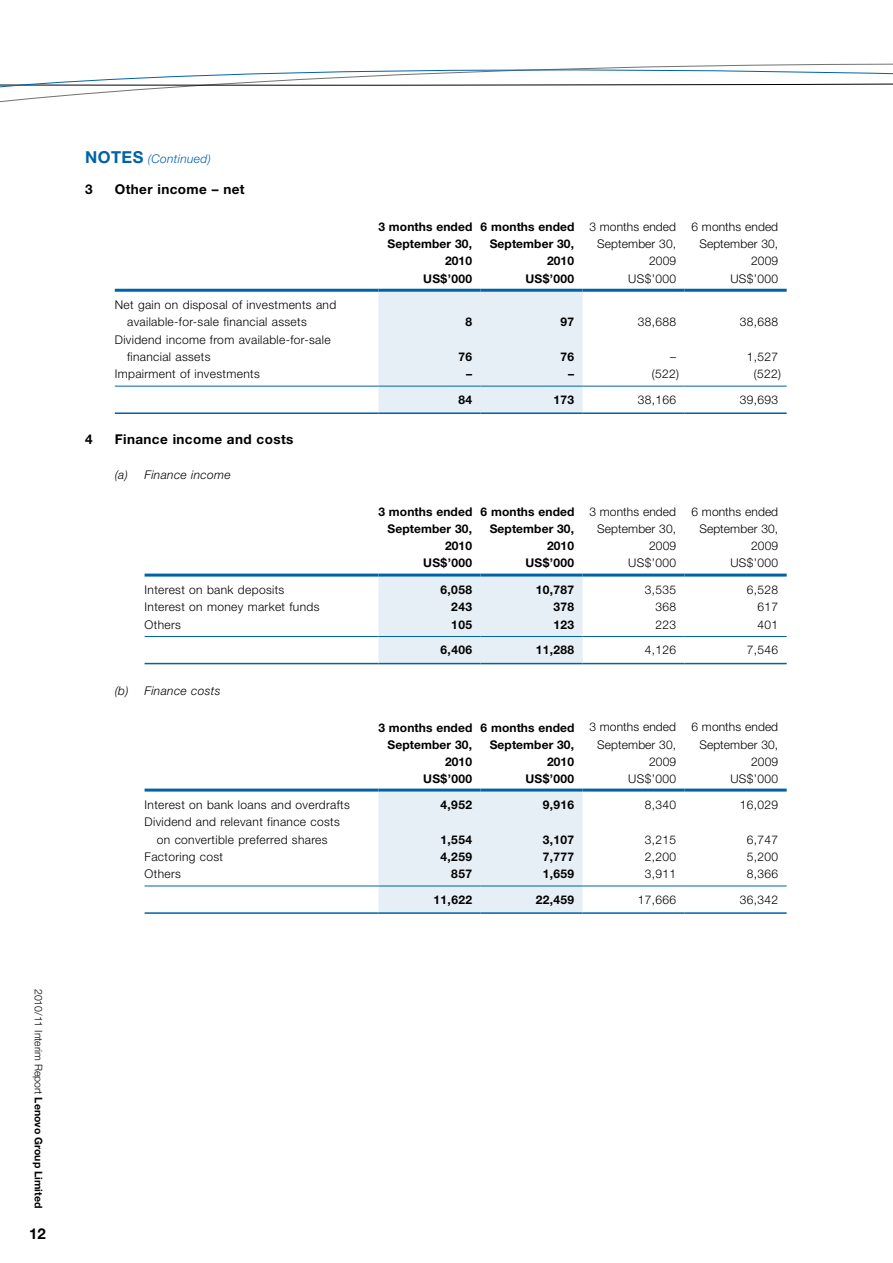
<style>
.page{position:relative;width:893px;height:1263px;background:#fff}
.page>*{position:absolute;margin:0;border:0;box-sizing:border-box;transform-origin:0 0}
.t1{font:700 16.5px "Helvetica Neue LT Std";color:#0062a7}
.t2{font:700 15px "Helvetica Neue LT Std";color:#000}
.t3{font:700 13.5px "Helvetica Neue LT Std";letter-spacing:.03em;color:#000}
.t4{font:300 12px/17.2px "Helvetica Neue LT Std";letter-spacing:.03em;color:#000}
.t5{font:700 12px/17.2px "Helvetica Neue LT Std";letter-spacing:.01em;color:#000;text-align:right}
.t6{font:300 12px/17.2px "Helvetica Neue LT Std";letter-spacing:.01em;color:#000;text-align:right}
.t7{font:italic 300 12px "Helvetica Neue LT Std";letter-spacing:.03em;color:#000}
.t8{font:italic 300 12px "Helvetica Neue LT Std";letter-spacing:.03em;color:#0062a7}
.t9{font:300 10.5px "Helvetica Neue LT Std";color:#000}
.s1{font-weight:700}
</style>
<div class="page">
<svg style="left:0;top:63px;width:893px;height:40px"></svg>
<div style="left:378px;top:292px;width:205px;height:120px;background:#e6eff6"></div>
<hr style="left:115px;top:289px;width:263px;height:3px;background:#0062a7">
<hr style="left:378px;top:289px;width:102px;height:3px;background:#0062a7">
<hr style="left:480px;top:289px;width:103px;height:3px;background:#0062a7">
<hr style="left:583px;top:289px;width:102px;height:3px;background:#0062a7">
<hr style="left:685px;top:289px;width:102px;height:3px;background:#0062a7">
<hr style="left:115px;top:386px;width:263px;height:1px;background:#0062a7">
<hr style="left:378px;top:386px;width:102px;height:1px;background:#0062a7">
<hr style="left:480px;top:386px;width:103px;height:1px;background:#0062a7">
<hr style="left:583px;top:386px;width:102px;height:1px;background:#0062a7">
<hr style="left:685px;top:386px;width:102px;height:1px;background:#0062a7">
<hr style="left:115px;top:412px;width:263px;height:2px;background:#0062a7">
<hr style="left:378px;top:412px;width:102px;height:2px;background:#0062a7">
<hr style="left:480px;top:412px;width:103px;height:2px;background:#0062a7">
<hr style="left:583px;top:412px;width:102px;height:2px;background:#0062a7">
<hr style="left:685px;top:412px;width:102px;height:2px;background:#0062a7">
<div style="left:378px;top:577px;width:205px;height:86px;background:#e6eff6"></div>
<hr style="left:145px;top:574px;width:233px;height:3px;background:#0062a7">
<hr style="left:378px;top:574px;width:102px;height:3px;background:#0062a7">
<hr style="left:480px;top:574px;width:103px;height:3px;background:#0062a7">
<hr style="left:583px;top:574px;width:102px;height:3px;background:#0062a7">
<hr style="left:685px;top:574px;width:102px;height:3px;background:#0062a7">
<hr style="left:145px;top:636px;width:233px;height:1px;background:#0062a7">
<hr style="left:378px;top:636px;width:102px;height:1px;background:#0062a7">
<hr style="left:480px;top:636px;width:103px;height:1px;background:#0062a7">
<hr style="left:583px;top:636px;width:102px;height:1px;background:#0062a7">
<hr style="left:685px;top:636px;width:102px;height:1px;background:#0062a7">
<hr style="left:145px;top:663px;width:233px;height:1px;background:#0062a7">
<hr style="left:378px;top:663px;width:102px;height:1px;background:#0062a7">
<hr style="left:480px;top:663px;width:103px;height:1px;background:#0062a7">
<hr style="left:583px;top:663px;width:102px;height:1px;background:#0062a7">
<hr style="left:685px;top:663px;width:102px;height:1px;background:#0062a7">
<div style="left:378px;top:791px;width:205px;height:121px;background:#e6eff6"></div>
<hr style="left:145px;top:788px;width:233px;height:3px;background:#0062a7">
<hr style="left:378px;top:788px;width:102px;height:3px;background:#0062a7">
<hr style="left:480px;top:788px;width:103px;height:3px;background:#0062a7">
<hr style="left:583px;top:788px;width:102px;height:3px;background:#0062a7">
<hr style="left:685px;top:788px;width:102px;height:3px;background:#0062a7">
<hr style="left:145px;top:886px;width:233px;height:1px;background:#0062a7">
<hr style="left:378px;top:886px;width:102px;height:1px;background:#0062a7">
<hr style="left:480px;top:886px;width:103px;height:1px;background:#0062a7">
<hr style="left:583px;top:886px;width:102px;height:1px;background:#0062a7">
<hr style="left:685px;top:886px;width:102px;height:1px;background:#0062a7">
<hr style="left:145px;top:912px;width:233px;height:2px;background:#0062a7">
<hr style="left:378px;top:912px;width:102px;height:2px;background:#0062a7">
<hr style="left:480px;top:912px;width:103px;height:2px;background:#0062a7">
<hr style="left:583px;top:912px;width:102px;height:2px;background:#0062a7">
<hr style="left:685px;top:912px;width:102px;height:2px;background:#0062a7">
<p class="t9" style="left:45px;top:989px;width:221px;rotate:90deg">2010/11 Interim Report <span class="s1">Lenovo Group Limited</span></p>
<p class="t2" style="left:29px;top:1224px;width:18px">12</p>
<h1 class="t1" style="left:85px;top:146px;width:25px">Notes</h1>
<p class="t8" style="left:148px;top:151px;width:64px">(Continued)</p>
<p class="t3" style="left:85px;top:181px;width:9px">3</p>
<p class="t3" style="left:115px;top:181px;width:131px">Other income – net</p>
<p class="t4" style="left:127px;top:296px;width:211px;text-indent:-12px">Net gain on disposal of investments and available-for-sale financial assets</p>
<p class="t4" style="left:127px;top:331px;width:205px;text-indent:-12px">Dividend income from available-for-sale financial assets</p>
<p class="t5" style="left:378px;top:218px;width:95px">3 months ended<br>September 30,<br>2010</p>
<p class="t5" style="left:480px;top:218px;width:95px">6 months ended<br>September 30,<br>2010</p>
<p class="t6" style="left:589px;top:218px;width:88px">3 months ended<br>September 30,<br>2009</p>
<p class="t6" style="left:691px;top:218px;width:88px">6 months ended<br>September 30,<br>2009</p>
<p class="t5" style="left:423px;top:269px;width:50px">US$’000</p>
<p class="t5" style="left:525px;top:269px;width:50px">US$’000</p>
<p class="t4" style="left:628px;top:269px;width:49px">US$’000</p>
<p class="t4" style="left:730px;top:269px;width:49px">US$’000</p>
<p class="t5" style="left:465px;top:313px;width:8px">8</p>
<p class="t5" style="left:560px;top:313px;width:15px">97</p>
<p class="t4" style="left:638px;top:313px;width:40px">38,688</p>
<p class="t4" style="left:740px;top:313px;width:40px">38,688</p>
<p class="t5" style="left:458px;top:348px;width:15px">76</p>
<p class="t5" style="left:560px;top:348px;width:15px">76</p>
<p class="t4" style="left:670px;top:348px;width:7px">–</p>
<p class="t4" style="left:747px;top:348px;width:33px">1,527</p>
<p class="t4" style="left:115px;top:365px;width:146px">Impairment of investments</p>
<p class="t5" style="left:466px;top:365px;width:7px">–</p>
<p class="t5" style="left:568px;top:365px;width:7px">–</p>
<p class="t4" style="left:652px;top:365px;width:29px">(522)</p>
<p class="t4" style="left:754px;top:365px;width:29px">(522)</p>
<p class="t5" style="left:458px;top:391px;width:15px">84</p>
<p class="t5" style="left:553px;top:391px;width:22px">173</p>
<p class="t4" style="left:638px;top:391px;width:40px">38,166</p>
<p class="t4" style="left:740px;top:391px;width:40px">39,693</p>
<p class="t3" style="left:85px;top:431px;width:9px">4</p>
<p class="t3" style="left:115px;top:431px;width:180px">Finance income and costs</p>
<p class="t7" style="left:115px;top:467px;width:117px">(a) Finance income</p>
<p class="t5" style="left:378px;top:502px;width:95px">3 months ended<br>September 30,<br>2010</p>
<p class="t5" style="left:480px;top:502px;width:95px">6 months ended<br>September 30,<br>2010</p>
<p class="t6" style="left:589px;top:502px;width:88px">3 months ended<br>September 30,<br>2009</p>
<p class="t6" style="left:691px;top:502px;width:88px">6 months ended<br>September 30,<br>2009</p>
<p class="t5" style="left:423px;top:554px;width:50px">US$’000</p>
<p class="t5" style="left:525px;top:554px;width:50px">US$’000</p>
<p class="t4" style="left:628px;top:554px;width:49px">US$’000</p>
<p class="t4" style="left:730px;top:554px;width:49px">US$’000</p>
<p class="t4" style="left:145px;top:581px;width:141px">Interest on bank deposits</p>
<p class="t5" style="left:441px;top:581px;width:33px">6,058</p>
<p class="t5" style="left:536px;top:581px;width:40px">10,787</p>
<p class="t4" style="left:645px;top:581px;width:33px">3,535</p>
<p class="t4" style="left:747px;top:581px;width:33px">6,528</p>
<p class="t4" style="left:145px;top:598px;width:176px">Interest on money market funds</p>
<p class="t5" style="left:451px;top:598px;width:22px">243</p>
<p class="t5" style="left:553px;top:598px;width:22px">378</p>
<p class="t4" style="left:655px;top:598px;width:22px">368</p>
<p class="t4" style="left:757px;top:598px;width:22px">617</p>
<p class="t4" style="left:145px;top:615px;width:38px">Others</p>
<p class="t5" style="left:451px;top:615px;width:22px">105</p>
<p class="t5" style="left:553px;top:615px;width:22px">123</p>
<p class="t4" style="left:655px;top:615px;width:22px">223</p>
<p class="t4" style="left:757px;top:615px;width:22px">401</p>
<p class="t5" style="left:441px;top:641px;width:33px">6,406</p>
<p class="t5" style="left:536px;top:641px;width:40px">11,288</p>
<p class="t4" style="left:645px;top:641px;width:33px">4,126</p>
<p class="t4" style="left:747px;top:641px;width:33px">7,546</p>
<p class="t7" style="left:115px;top:683px;width:107px">(b) Finance costs</p>
<p class="t5" style="left:378px;top:718px;width:95px">3 months ended<br>September 30,<br>2010</p>
<p class="t5" style="left:480px;top:718px;width:95px">6 months ended<br>September 30,<br>2010</p>
<p class="t6" style="left:589px;top:718px;width:88px">3 months ended<br>September 30,<br>2009</p>
<p class="t6" style="left:691px;top:718px;width:88px">6 months ended<br>September 30,<br>2009</p>
<p class="t5" style="left:423px;top:770px;width:50px">US$’000</p>
<p class="t5" style="left:525px;top:770px;width:50px">US$’000</p>
<p class="t4" style="left:628px;top:770px;width:49px">US$’000</p>
<p class="t4" style="left:730px;top:770px;width:49px">US$’000</p>
<p class="t4" style="left:145px;top:796px;width:207px">Interest on bank loans and overdrafts</p>
<p class="t5" style="left:441px;top:796px;width:33px">4,952</p>
<p class="t5" style="left:543px;top:796px;width:33px">9,916</p>
<p class="t4" style="left:645px;top:796px;width:33px">8,340</p>
<p class="t4" style="left:740px;top:796px;width:40px">16,029</p>
<p class="t4" style="left:145px;top:813px;width:197px;text-align:center">Dividend and relevant finance costs on convertible preferred shares</p>
<p class="t5" style="left:441px;top:830px;width:33px">1,554</p>
<p class="t5" style="left:543px;top:830px;width:33px">3,107</p>
<p class="t4" style="left:645px;top:830px;width:33px">3,215</p>
<p class="t4" style="left:747px;top:830px;width:33px">6,747</p>
<p class="t4" style="left:145px;top:848px;width:80px">Factoring cost</p>
<p class="t5" style="left:441px;top:848px;width:33px">4,259</p>
<p class="t5" style="left:543px;top:848px;width:33px">7,777</p>
<p class="t4" style="left:645px;top:848px;width:33px">2,200</p>
<p class="t4" style="left:747px;top:848px;width:33px">5,200</p>
<p class="t4" style="left:145px;top:865px;width:38px">Others</p>
<p class="t5" style="left:451px;top:865px;width:22px">857</p>
<p class="t5" style="left:543px;top:865px;width:33px">1,659</p>
<p class="t4" style="left:645px;top:865px;width:33px">3,911</p>
<p class="t4" style="left:747px;top:865px;width:33px">8,366</p>
<p class="t5" style="left:434px;top:891px;width:40px">11,622</p>
<p class="t5" style="left:536px;top:891px;width:40px">22,459</p>
<p class="t4" style="left:638px;top:891px;width:40px">17,666</p>
<p class="t4" style="left:740px;top:891px;width:40px">36,342</p>
</div>
